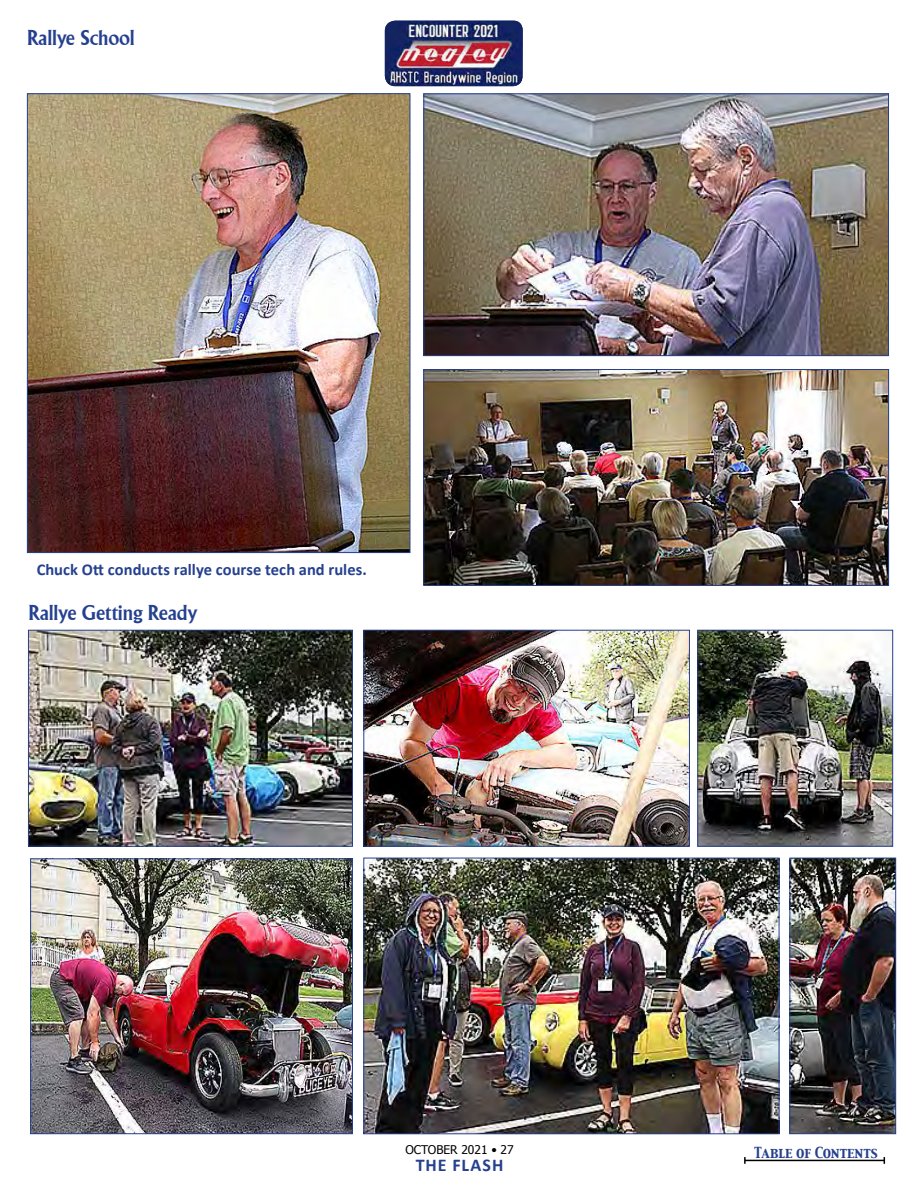
<style>
.page{position:relative;width:918px;height:1188px;background:#fff}
.page>*{position:absolute;margin:0;border:0;box-sizing:border-box;transform-origin:0 0}
.t1{font:700 21px "Alberta";letter-spacing:-.01em;color:#25408f;scale:.93 1}
.t2{font:700 18px "Calibri";letter-spacing:.05em;color:#25408f}
.No_Indent{font:700 16.5px "Calibri";letter-spacing:.005em;color:#25408f}
.t3{font:13.5px "Capitals";letter-spacing:.005em;color:#25408f;scale:.93 1}
.t4{font:12px "Tahoma";color:#000}
</style>
<div class="page">
<hr style="left:745px;top:1160px;width:139px;height:1px;background:#000">
<svg style="left:744px;top:1157px;width:2px;height:7px"></svg>
<img style="left:385px;top:21px;width:138px;height:65px">
<img style="left:29px;top:95px;width:379px;height:456px">
<img style="left:425px;top:371px;width:462px;height:213px">
<div style="left:423px;top:369px;width:466px;height:217px;border:1px solid #25408f"></div>
<img style="left:425px;top:95px;width:462px;height:259px">
<div style="left:423px;top:93px;width:466px;height:263px;border:1px solid #25408f"></div>
<img style="left:30px;top:632px;width:321px;height:213px">
<div style="left:28px;top:630px;width:325px;height:217px;border:1px solid #25408f"></div>
<img style="left:791px;top:860px;width:103px;height:272px">
<div style="left:789px;top:858px;width:107px;height:276px;border:1px solid #25408f"></div>
<img style="left:32px;top:860px;width:319px;height:272px">
<div style="left:30px;top:858px;width:323px;height:276px;border:1px solid #25408f"></div>
<img style="left:365px;top:632px;width:323px;height:213px">
<div style="left:363px;top:630px;width:327px;height:217px;border:1px solid #25408f"></div>
<img style="left:365px;top:860px;width:412px;height:272px">
<div style="left:363px;top:858px;width:416px;height:276px;border:1px solid #25408f"></div>
<img style="left:699px;top:632px;width:192px;height:213px">
<div style="left:697px;top:630px;width:196px;height:217px;border:1px solid #25408f"></div>
<p class="t1" style="left:27px;top:26px;width:117px">Rallye School</p>
<p class="No_Indent" style="left:37px;top:559px;width:332px">Chuck Ott conducts rallye course tech and rules.</p>
<p class="t1" style="left:28px;top:600px;width:183px">Rallye Getting Ready</p>
<p class="t4" style="left:405px;top:1142px;width:110px">OCTOBER 2021 • 27</p>
<p class="t2" style="left:416px;top:1153px;width:89px">THE FLASH</p>
<p class="t3" style="left:755px;top:1143px;width:134px">Table of Contents</p>
</div>
